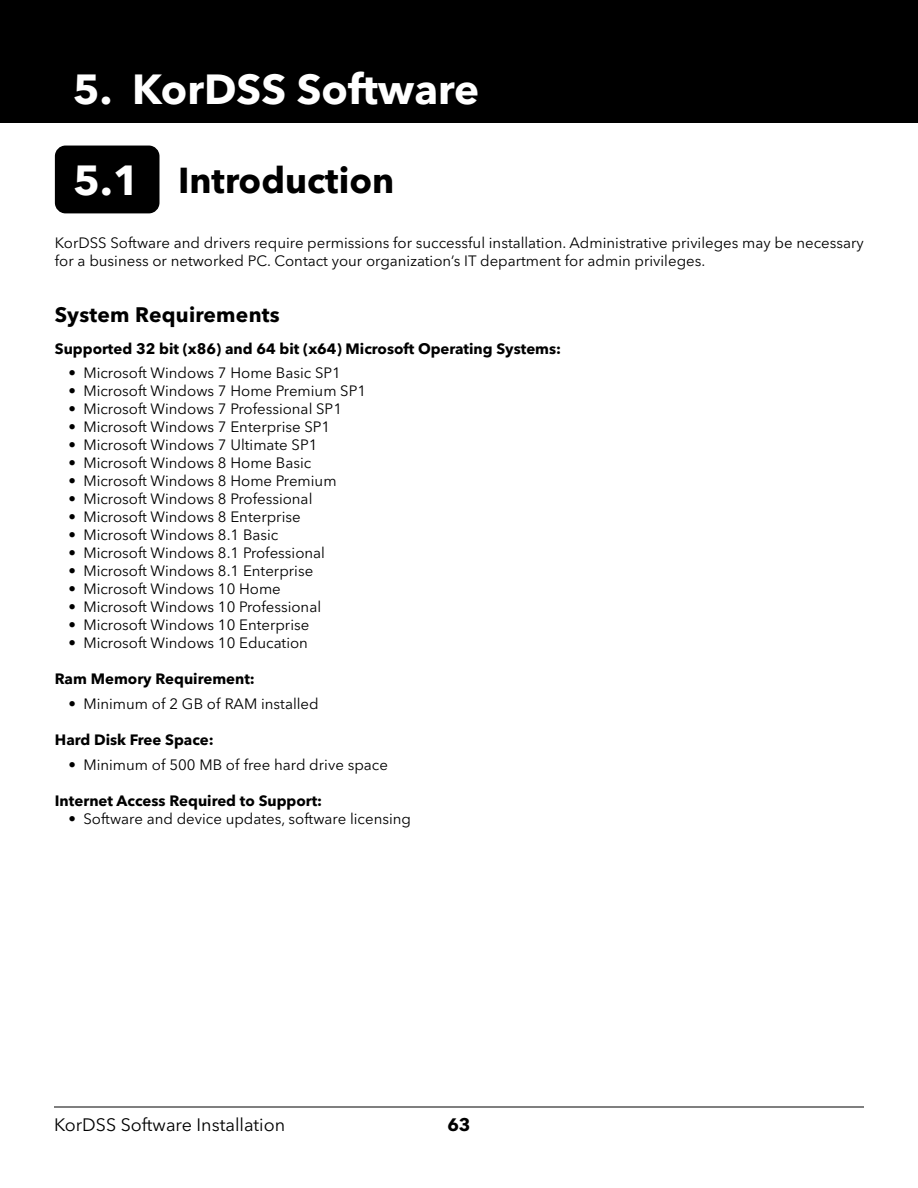
<style>
.page{position:relative;width:918px;height:1188px;background:#fff}
.page>*{position:absolute;margin:0;border:0;box-sizing:border-box;transform-origin:0 0}
.t1{font:700 42px "Avenir Next LT Pro";color:#fff}
.t2{font:700 36px "Avenir Next LT Pro";color:#000}
.t3{font:700 21px "Avenir Next LT Pro";letter-spacing:.01em;color:#000}
.t4{font:18px "Avenir Next LT Pro";color:#000}
.t5{font:700 18px "Avenir Next LT Pro";color:#000}
.t6{font:15px/18px "Avenir Next LT Pro";color:#000}
.t7{font:700 15px "Avenir Next LT Pro";color:#000}
</style>
<div class="page">
<hr style="left:54px;top:1107px;width:810px;height:1px;background:#000">
<div style="left:56px;top:146px;width:103px;height:67px;background:#000;border-radius:10px"></div>
<div style="left:55px;top:146px;width:105px;height:67px;border:2px solid #000;border-radius:10px"></div>
<div style="left:0;top:1px;width:918px;height:122px;background:#000"></div>
<h1 class="t1" style="left:73px;top:64px;width:408px">5. KorDSS Software</h1>
<h1 class="t1" style="left:73px;top:154px;width:68px">5.1</h1>
<h2 class="t2" style="left:178px;top:158px;width:218px">Introduction</h2>
<p class="t6" style="left:55px;top:233px;width:810px">KorDSS Software and drivers require permissions for successful installation. Administrative privileges may be necessary for a business or networked PC. Contact your organization’s IT department for admin privileges.</p>
<h3 class="t3" style="left:55px;top:302px;width:226px">System Requirements</h3>
<p class="t7" style="left:55px;top:339px;width:508px">Supported 32 bit (x86) and 64 bit (x64) Microsoft Operating Systems:</p>
<p class="t6" style="left:68px;top:364px;width:274px">• Microsoft Windows 7 Home Basic SP1</p>
<p class="t6" style="left:68px;top:382px;width:299px">• Microsoft Windows 7 Home Premium SP1</p>
<p class="t6" style="left:68px;top:400px;width:275px">• Microsoft Windows 7 Professional SP1</p>
<p class="t6" style="left:68px;top:418px;width:263px">• Microsoft Windows 7 Enterprise SP1</p>
<p class="t6" style="left:68px;top:436px;width:251px">• Microsoft Windows 7 Ultimate SP1</p>
<p class="t6" style="left:68px;top:454px;width:245px">• Microsoft Windows 8 Home Basic</p>
<p class="t6" style="left:68px;top:472px;width:270px">• Microsoft Windows 8 Home Premium</p>
<p class="t6" style="left:68px;top:490px;width:246px">• Microsoft Windows 8 Professional</p>
<p class="t6" style="left:68px;top:508px;width:234px">• Microsoft Windows 8 Enterprise</p>
<p class="t6" style="left:68px;top:526px;width:212px">• Microsoft Windows 8.1 Basic</p>
<p class="t6" style="left:68px;top:544px;width:258px">• Microsoft Windows 8.1 Professional</p>
<p class="t6" style="left:68px;top:562px;width:246px">• Microsoft Windows 8.1 Enterprise</p>
<p class="t6" style="left:68px;top:580px;width:214px">• Microsoft Windows 10 Home</p>
<p class="t6" style="left:68px;top:598px;width:254px">• Microsoft Windows 10 Professional</p>
<p class="t6" style="left:68px;top:616px;width:242px">• Microsoft Windows 10 Enterprise</p>
<p class="t6" style="left:68px;top:634px;width:241px">• Microsoft Windows 10 Education</p>
<p class="t7" style="left:55px;top:670px;width:202px">Ram Memory Requirement:</p>
<p class="t6" style="left:68px;top:695px;width:252px">• Minimum of 2 GB of RAM installed</p>
<p class="t7" style="left:55px;top:731px;width:161px">Hard Disk Free Space:</p>
<p class="t6" style="left:68px;top:756px;width:321px">• Minimum of 500 MB of free hard drive space</p>
<p class="t7" style="left:55px;top:792px;width:269px">Internet Access Required to Support:</p>
<p class="t6" style="left:68px;top:810px;width:344px">• Software and device updates, software licensing</p>
<p class="t4" style="left:54px;top:1114px;width:233px">KorDSS Software Installation</p>
<p class="t5" style="left:447px;top:1114px;width:25px">63</p>
</div>
